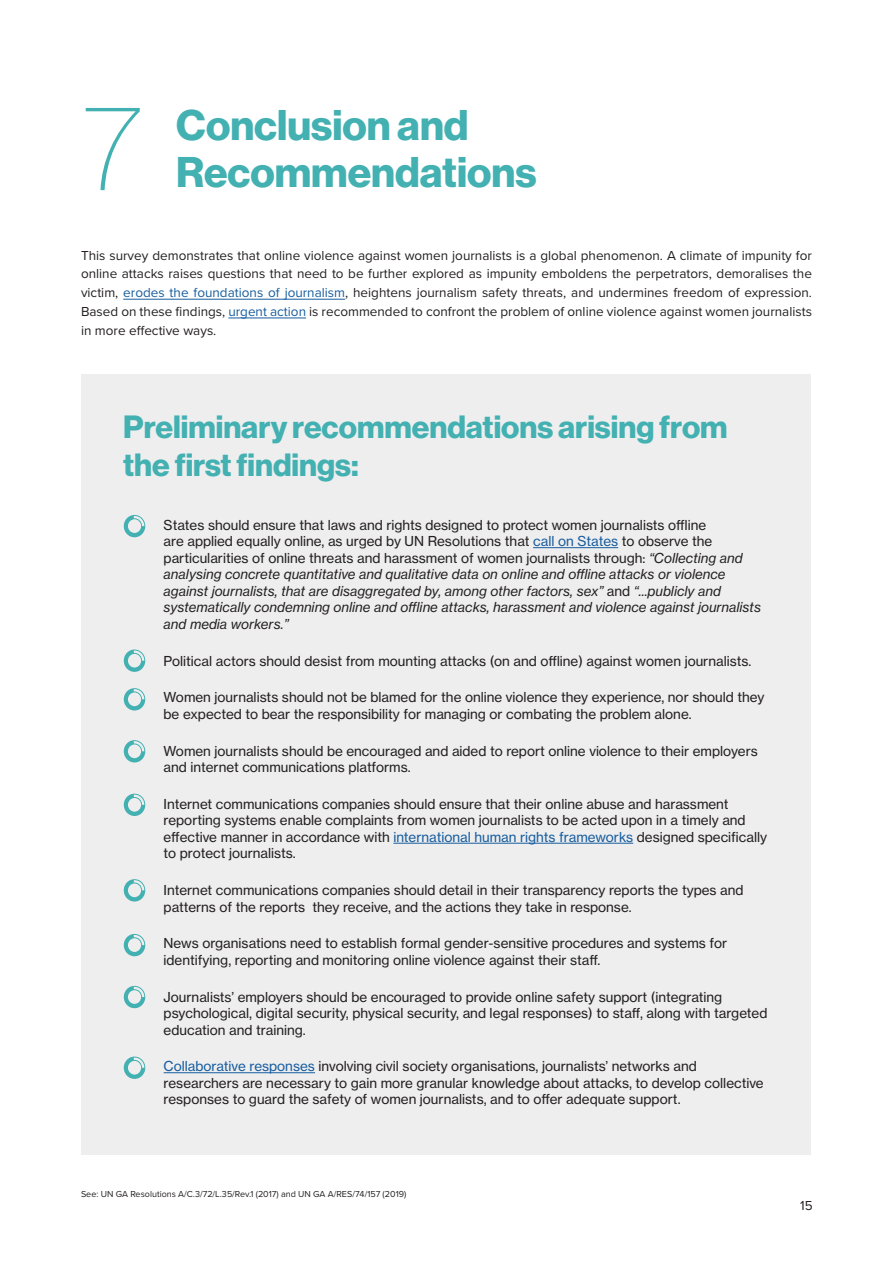
<style>
.page{position:relative;width:893px;height:1263px;background:#fff}
.page>*{position:absolute;margin:0;border:0;box-sizing:border-box;transform-origin:0 0}
.SNAP_chapter_new_num{font:120px "N Haas Grotesk DS Pro 25 Th";color:#43b0b1}
.SNAP_chapter_new{font:42px "N Haas Grotesk DS Pro 75 Bd";color:#43b0b1}
.t1{font:31.5px/37.5px "N Haas Grotesk DS Pro 75 Bd";color:#43b0b1}
.SNAP_box_bullets{font:13.5px/16.5px "N Haas Grotesk TX Pro 55 Rg";color:#231f20}
.SNAP_box_bullets-2{font:13.5px/16.5px "N Haas Grotesk TX Pro 56 It";color:#231f20}
.SNAP_body{font:13.5px/18.8px "Proxima Nova";color:#231f20;text-align:justify}
.SNAP_footnote{font:9px "Proxima Nova";color:#231f20}
.s1{color:#175d9e}
.s2{font-family:"N Haas Grotesk TX Pro 55 Rg"}
.s3{font-family:"N Haas Grotesk TX Pro 55 Rg";color:#175d9e}
</style>
<div class="page">
<div style="left:82px;top:374px;width:729px;height:780px;background:#eeeeef"></div>
<hr style="left:533px;top:547px;width:85px;height:1px;background:#175d9e">
<hr style="left:393px;top:843px;width:240px;height:1px;background:#175d9e">
<hr style="left:164px;top:1072px;width:151px;height:1px;background:#175d9e">
<hr style="left:123px;top:299px;width:222px;height:1px;background:#175d9e">
<hr style="left:228px;top:318px;width:78px;height:1px;background:#175d9e">
<svg style="left:124px;top:515px;width:21px;height:22px"></svg>
<svg style="left:124px;top:649px;width:21px;height:23px"></svg>
<svg style="left:124px;top:688px;width:21px;height:22px"></svg>
<svg style="left:124px;top:740px;width:21px;height:22px"></svg>
<svg style="left:124px;top:794px;width:21px;height:22px"></svg>
<svg style="left:124px;top:879px;width:21px;height:22px"></svg>
<svg style="left:124px;top:934px;width:21px;height:22px"></svg>
<svg style="left:124px;top:986px;width:21px;height:22px"></svg>
<svg style="left:124px;top:1056px;width:21px;height:23px"></svg>
<p class="SNAP_chapter_new_num" style="left:83px;top:81px;width:60px">7</p>
<p class="SNAP_chapter_new" style="left:176px;top:101px;width:294px">Conclusion and</p>
<p class="SNAP_chapter_new" style="left:176px;top:148px;width:362px">Recommendations</p>
<p class="SNAP_body" style="left:81px;top:245px;width:732px">This survey demonstrates that online violence against women journalists is a global phenomenon. A climate of impunity for online attacks raises questions that need to be further explored as impunity emboldens the perpetrators, demoralises the victim, <span class="s1">erodes the foundations of journalism</span>, heightens journalism safety threats, and undermines freedom of expression.<br>Based on these findings, <span class="s1">urgent action</span> is recommended to confront the problem of online violence against women journalists in more effective ways.</p>
<p class="t1" style="left:123px;top:409px;width:606px">Preliminary recommendations arising from the first findings:</p>
<p class="SNAP_box_bullets-2" style="left:164px;top:517px;width:599px"><span class="s2">States should ensure that laws and rights designed to protect women journalists offline<br>are applied equally online, as urged by UN Resolutions that</span> <span class="s3">call on States</span> <span class="s2">to observe the particularities of online threats and harassment of women journalists through:</span> “Collecting and analysing concrete quantitative and qualitative data on online and offline attacks or violence against journalists, that are disaggregated by, among other factors, sex” <span class="s2">and</span> “...publicly and systematically condemning online and offline attacks, harassment and violence against journalists and media workers.”</p>
<p class="SNAP_box_bullets" style="left:164px;top:652px;width:589px">Political actors should desist from mounting attacks (on and offline) against women journalists.</p>
<p class="SNAP_box_bullets" style="left:164px;top:689px;width:602px">Women journalists should not be blamed for the online violence they experience, nor should they be expected to bear the responsibility for managing or combating the problem alone.</p>
<p class="SNAP_box_bullets" style="left:164px;top:742px;width:596px">Women journalists should be encouraged and aided to report online violence to their employers and internet communications platforms.</p>
<p class="SNAP_box_bullets" style="left:164px;top:796px;width:605px">Internet communications companies should ensure that their online abuse and harassment reporting systems enable complaints from women journalists to be acted upon in a timely and effective manner in accordance with <span class="s1">international human rights frameworks</span> designed specifically to protect journalists.</p>
<p class="SNAP_box_bullets" style="left:164px;top:882px;width:581px">Internet communications companies should detail in their transparency reports the types and patterns of the reports they receive, and the actions they take in response.</p>
<p class="SNAP_box_bullets" style="left:164px;top:935px;width:565px">News organisations need to establish formal gender-sensitive procedures and systems for identifying, reporting and monitoring online violence against their staff.</p>
<p class="SNAP_box_bullets" style="left:164px;top:988px;width:605px">Journalists’ employers should be encouraged to provide online safety support (integrating psychological, digital security, physical security, and legal responses) to staff, along with targeted education and training.</p>
<p class="SNAP_box_bullets" style="left:164px;top:1058px;width:602px"><span class="s1">Collaborative responses</span> involving civil society organisations, journalists’ networks and researchers are necessary to gain more granular knowledge about attacks, to develop collective responses to guard the safety of women journalists, and to offer adequate support.</p>
<p class="SNAP_footnote" style="left:81px;top:1187px;width:327px">See: UN GA Resolutions A/C.3/72/L.35/Rev.1 (2017) and UN GA A/RES/74/157 (2019)</p>
<p class="SNAP_body" style="left:800px;top:1196px;width:14px">15</p>
</div>
